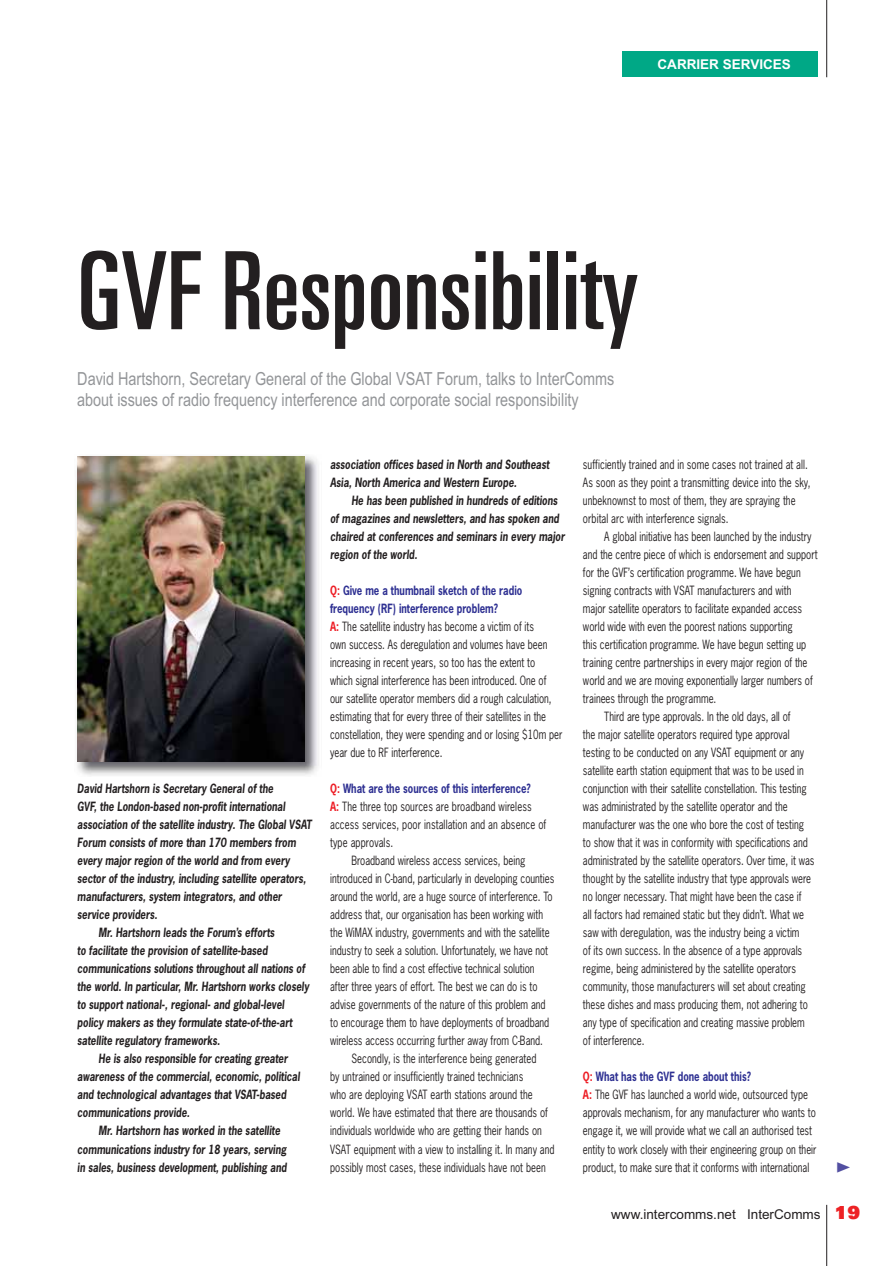
<style>
.page{position:relative;width:896px;height:1266px;background:#fff}
.page>*{position:absolute;margin:0;border:0;box-sizing:border-box;transform-origin:0 0}
.t1{font:ultra-condensed 108px "Univers";color:#231f20}
.t2{font:18px/21.6px "Arial";color:#939598;scale:.8 1}
.t3{font:13.5px "Arial";color:#231f20}
.t4{font:700 13.5px "Arial";color:#fff}
.t5{font:12px/18px "News Gothic";color:#231f20;scale:.8 1}
.t6{font:italic 700 12px/18px "News Gothic";color:#231f20;scale:.8 1}
.t7{font:700 12px "News Gothic";color:#2e3092;scale:.8 1}
.s1{font-weight:700;color:#ed1c24}
.s2{font-weight:700;color:#2e3092}
.s3{color:#ed1c24}
.s4{font-family:"Univers";font-weight:900;font-size:18px;color:#ed2225}
</style>
<div class="page">
<hr style="left:826px;top:0;width:1px;height:77px;background:#231f20">
<div style="left:621px;top:52px;width:196px;height:25px;background:#00a886"></div>
<hr style="left:826px;top:1204px;width:1px;height:61px;background:#231f20">
<img style="left:77px;top:456px;width:242px;height:320px">
<img style="left:77px;top:456px;width:228px;height:305px">
<p class="t4" style="left:657px;top:57px;width:135px">CARRIER SERVICES</p>
<h1 class="t1" style="left:77px;top:251px;width:562px">GVF Responsibility</h1>
<h2 class="t2" style="left:77px;top:368px;width:672px">David Hartshorn, Secretary General of the Global VSAT Forum, talks to InterComms about issues of radio frequency interference and corporate social responsibility</h2>
<p class="t6" style="left:77px;top:780px;width:246px">David Hartshorn is Secretary General of the</p>
<p class="t6" style="left:77px;top:798px;width:261px">GVF, the London-based non-profit international</p>
<p class="t6" style="left:77px;top:816px;width:294px">association of the satellite industry. The Global VSAT</p>
<p class="t6" style="left:77px;top:834px;width:275px">Forum consists of more than 170 members from</p>
<p class="t6" style="left:77px;top:852px;width:267px">every major region of the world and from every</p>
<p class="t6" style="left:77px;top:870px;width:287px">sector of the industry, including satellite operators,</p>
<p class="t6" style="left:77px;top:888px;width:257px">manufacturers, system integrators, and other</p>
<p class="t6" style="left:77px;top:906px;width:102px">service providers.</p>
<p class="t6" style="left:98px;top:924px;width:221px">Mr. Hartshorn leads the Forum’s efforts</p>
<p class="t6" style="left:77px;top:942px;width:239px">to facilitate the provision of satellite-based</p>
<p class="t6" style="left:77px;top:960px;width:286px">communications solutions throughout all nations of</p>
<p class="t6" style="left:77px;top:978px;width:291px">the world. In particular, Mr. Hartshorn works closely</p>
<p class="t6" style="left:77px;top:996px;width:260px">to support national-, regional- and global-level</p>
<p class="t6" style="left:77px;top:1014px;width:270px">policy makers as they formulate state-of-the-art</p>
<p class="t6" style="left:77px;top:1032px;width:180px">satellite regulatory frameworks.</p>
<p class="t6" style="left:98px;top:1050px;width:238px">He is also responsible for creating greater</p>
<p class="t6" style="left:77px;top:1068px;width:280px">awareness of the commercial, economic, political</p>
<p class="t6" style="left:77px;top:1086px;width:263px">and technological advantages that VSAT-based</p>
<p class="t6" style="left:77px;top:1104px;width:142px">communications provide.</p>
<p class="t6" style="left:98px;top:1122px;width:228px">Mr. Hartshorn has worked in the satellite</p>
<p class="t6" style="left:77px;top:1140px;width:263px">communications industry for 18 years, serving</p>
<p class="t6" style="left:77px;top:1158px;width:263px">in sales, business development, publishing and</p>
<p class="t6" style="left:330px;top:456px;width:275px">association offices based in North and Southeast<br>Asia, North America and Western Europe.</p>
<p class="t6" style="left:330px;top:492px;width:294px;text-indent:21px">He has been published in hundreds of editions of magazines and newsletters, and has spoken and chaired at conferences and seminars in every major region of the world.</p>
<p class="t5" style="left:330px;top:582px;width:292px"><span class="s1">Q:</span> <span class="s2">Give me a thumbnail sketch of the radio frequency (RF) interference problem?<br></span><span class="s1">A:</span> The satellite industry has become a victim of its<br>own success. As deregulation and volumes have been increasing in recent years, so too has the extent to<br>which signal interference has been introduced. One of our satellite operator members did a rough calculation, estimating that for every three of their satellites in the constellation, they were spending and or losing $10m per year due to RF interference.</p>
<p class="t7" style="left:330px;top:783px;width:252px"><span class="s3">Q:</span> What are the sources of this interference?</p>
<p class="t5" style="left:330px;top:798px;width:253px"><span class="s1">A:</span> The three top sources are broadband wireless</p>
<p class="t5" style="left:330px;top:816px;width:272px">access services, poor installation and an absence of</p>
<p class="t5" style="left:330px;top:834px;width:80px">type approvals.</p>
<p class="t5" style="left:351px;top:852px;width:219px">Broadband wireless access services, being</p>
<p class="t5" style="left:330px;top:870px;width:282px">introduced in C-band, particularly in developing counties</p>
<p class="t5" style="left:330px;top:888px;width:279px">around the world, are a huge source of interference. To</p>
<p class="t5" style="left:330px;top:906px;width:267px">address that, our organisation has been working with</p>
<p class="t5" style="left:330px;top:924px;width:276px">the WiMAX industry, governments and with the satellite</p>
<p class="t5" style="left:330px;top:942px;width:274px">industry to seek a solution. Unfortunately, we have not</p>
<p class="t5" style="left:330px;top:960px;width:257px">been able to find a cost effective technical solution</p>
<p class="t5" style="left:330px;top:978px;width:261px">after three years of effort. The best we can do is to</p>
<p class="t5" style="left:330px;top:996px;width:271px">advise governments of the nature of this problem and</p>
<p class="t5" style="left:330px;top:1014px;width:275px">to encourage them to have deployments of broadband</p>
<p class="t5" style="left:330px;top:1032px;width:267px">wireless access occurring further away from C-Band.</p>
<p class="t5" style="left:351px;top:1050px;width:233px">Secondly, is the interference being generated</p>
<p class="t5" style="left:330px;top:1068px;width:243px">by untrained or insufficiently trained technicians</p>
<p class="t5" style="left:330px;top:1086px;width:254px">who are deploying VSAT earth stations around the</p>
<p class="t5" style="left:330px;top:1104px;width:274px">world. We have estimated that there are thousands of</p>
<p class="t5" style="left:330px;top:1122px;width:266px">individuals worldwide who are getting their hands on</p>
<p class="t5" style="left:330px;top:1140px;width:282px">VSAT equipment with a view to installing it. In many and</p>
<p class="t5" style="left:330px;top:1158px;width:271px">possibly most cases, these individuals have not been</p>
<p class="t5" style="left:582px;top:456px;width:286px">sufficiently trained and in some cases not trained at all.<br>As soon as they point a transmitting device into the sky, unbeknownst to most of them, they are spraying the orbital arc with interference signals.</p>
<p class="t5" style="left:604px;top:528px;width:260px">A global initiative has been launched by the industry</p>
<p class="t5" style="left:582px;top:546px;width:295px">and the centre piece of which is endorsement and support</p>
<p class="t5" style="left:582px;top:564px;width:273px">for the GVF’s certification programme. We have begun</p>
<p class="t5" style="left:582px;top:582px;width:262px">signing contracts with VSAT manufacturers and with</p>
<p class="t5" style="left:582px;top:600px;width:275px">major satellite operators to facilitate expanded access</p>
<p class="t5" style="left:582px;top:618px;width:263px">world wide with even the poorest nations supporting</p>
<p class="t5" style="left:582px;top:636px;width:280px">this certification programme. We have begun setting up</p>
<p class="t5" style="left:582px;top:654px;width:282px">training centre partnerships in every major region of the</p>
<p class="t5" style="left:582px;top:672px;width:288px">world and we are moving exponentially larger numbers of</p>
<p class="t5" style="left:582px;top:690px;width:168px">trainees through the programme.</p>
<p class="t5" style="left:604px;top:708px;width:234px">Third are type approvals. In the old days, all of</p>
<p class="t5" style="left:582px;top:726px;width:260px">the major satellite operators required type approval</p>
<p class="t5" style="left:582px;top:744px;width:278px">testing to be conducted on any VSAT equipment or any</p>
<p class="t5" style="left:582px;top:762px;width:277px">satellite earth station equipment that was to be used in</p>
<p class="t5" style="left:582px;top:780px;width:281px">conjunction with their satellite constellation. This testing</p>
<p class="t5" style="left:582px;top:798px;width:257px">was administrated by the satellite operator and the</p>
<p class="t5" style="left:582px;top:816px;width:278px">manufacturer was the one who bore the cost of testing</p>
<p class="t5" style="left:582px;top:834px;width:282px">to show that it was in conformity with specifications and</p>
<p class="t5" style="left:582px;top:852px;width:291px">administrated by the satellite operators. Over time, it was</p>
<p class="t5" style="left:582px;top:870px;width:286px">thought by the satellite industry that type approvals were</p>
<p class="t5" style="left:582px;top:888px;width:274px">no longer necessary. That might have been the case if</p>
<p class="t5" style="left:582px;top:906px;width:278px">all factors had remained static but they didn’t. What we</p>
<p class="t5" style="left:582px;top:924px;width:272px">saw with deregulation, was the industry being a victim</p>
<p class="t5" style="left:582px;top:942px;width:275px">of its own success. In the absence of a type approvals</p>
<p class="t5" style="left:582px;top:960px;width:268px">regime, being administered by the satellite operators</p>
<p class="t5" style="left:582px;top:978px;width:280px">community, those manufacturers will set about creating</p>
<p class="t5" style="left:582px;top:996px;width:282px">these dishes and mass producing them, not adhering to</p>
<p class="t5" style="left:582px;top:1014px;width:279px">any type of specification and creating massive problem</p>
<p class="t5" style="left:582px;top:1032px;width:79px">of interference.</p>
<p class="t5" style="left:582px;top:1068px;width:293px"><span class="s1">Q:</span> <span class="s2">What has the GVF done about this?<br></span><span class="s1">A:</span> The GVF has launched a world wide, outsourced type approvals mechanism, for any manufacturer who wants to engage it, we will provide what we call an authorised test entity to work closely with their engineering group on their product, to make sure that it conforms with international</p>
<p class="t3" style="left:611px;top:1205px;width:250px">www.intercomms.net InterComms <span class="s4">19</span></p>
</div>
